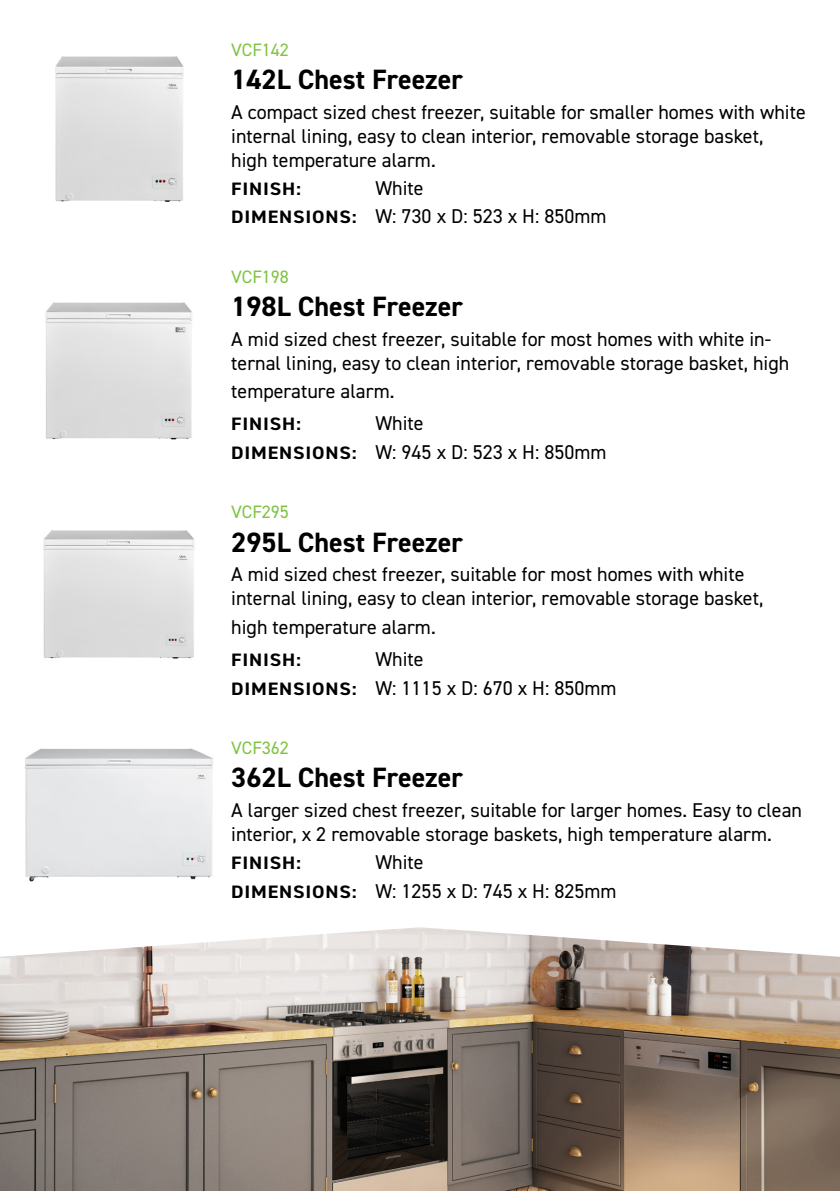
<style>
.page{position:relative;width:840px;height:1191px;background:#fff}
.page>*{position:absolute;margin:0;border:0;box-sizing:border-box;transform-origin:0 0}
.t1{font:700 28px "DIN2014";color:#000}
.t2{font:20px/24px "DIN2014";color:#000}
.t3{font:700 18px "DIN2014";letter-spacing:.04em;color:#000;scale:1.11 1}
.t4{font:18px "DIN2014";color:#80c342}
.s1{font-weight:700;font-size:18px}
</style>
<div class="page">
<img style="left:44px;top:530px;width:150px;height:129px">
<img style="left:55px;top:56px;width:128px;height:145px">
<img style="left:25px;top:748px;width:188px;height:133px">
<img style="left:0;top:927px;width:839px;height:264px">
<img style="left:45px;top:302px;width:147px;height:138px">
<p class="t4" style="left:231px;top:38px;width:59px">VCF142</p>
<h1 class="t1" style="left:231px;top:61px;width:233px">142L Chest Freezer</h1>
<p class="t2" style="left:231px;top:100px;width:575px">A compact sized chest freezer, suitable for smaller homes with white internal lining, easy to clean interior, removable storage basket,<br>high temperature alarm.</p>
<p class="t3" style="left:231px;top:177px;width:64px">FINISH:</p>
<p class="t2" style="left:231px;top:174px;width:376px;line-height:28px;text-indent:144px">White<br><span class="s1">DIMENSIONS:</span> W: 730 x D: 523 x H: 850mm</p>
<p class="t4" style="left:231px;top:265px;width:59px">VCF198</p>
<h1 class="t1" style="left:231px;top:288px;width:233px">198L Chest Freezer</h1>
<p class="t2" style="left:231px;top:326px;width:559px">A mid sized chest freezer, suitable for most homes with white in&shy;ternal lining, easy to clean interior, removable storage basket, high</p>
<p class="t2" style="left:231px;top:378px;width:165px">temperature alarm.</p>
<p class="t3" style="left:231px;top:412px;width:64px">FINISH:</p>
<p class="t2" style="left:231px;top:408px;width:376px;line-height:29px;text-indent:144px">White<br><span class="s1">DIMENSIONS:</span> W: 945 x D: 523 x H: 850mm</p>
<p class="t4" style="left:231px;top:501px;width:59px">VCF295</p>
<h1 class="t1" style="left:231px;top:523px;width:233px">295L Chest Freezer</h1>
<p class="t2" style="left:231px;top:562px;width:533px">A mid sized chest freezer, suitable for most homes with white internal lining, easy to clean interior, removable storage basket,</p>
<p class="t2" style="left:231px;top:614px;width:206px">high temperature alarm.</p>
<p class="t3" style="left:231px;top:647px;width:64px">FINISH:</p>
<p class="t2" style="left:231px;top:644px;width:386px;line-height:29px;text-indent:144px">White<br><span class="s1">DIMENSIONS:</span> W: 1115 x D: 670 x H: 850mm</p>
<p class="t4" style="left:231px;top:736px;width:59px">VCF362</p>
<h1 class="t1" style="left:231px;top:759px;width:233px">362L Chest Freezer</h1>
<p class="t2" style="left:231px;top:798px;width:572px">A larger sized chest freezer, suitable for larger homes. Easy to clean interior, x 2 removable storage baskets, high temperature alarm.</p>
<p class="t3" style="left:231px;top:851px;width:64px">FINISH:</p>
<p class="t2" style="left:231px;top:847px;width:386px;line-height:29px;text-indent:144px">White<br><span class="s1">DIMENSIONS:</span> W: 1255 x D: 745 x H: 825mm</p>
</div>
